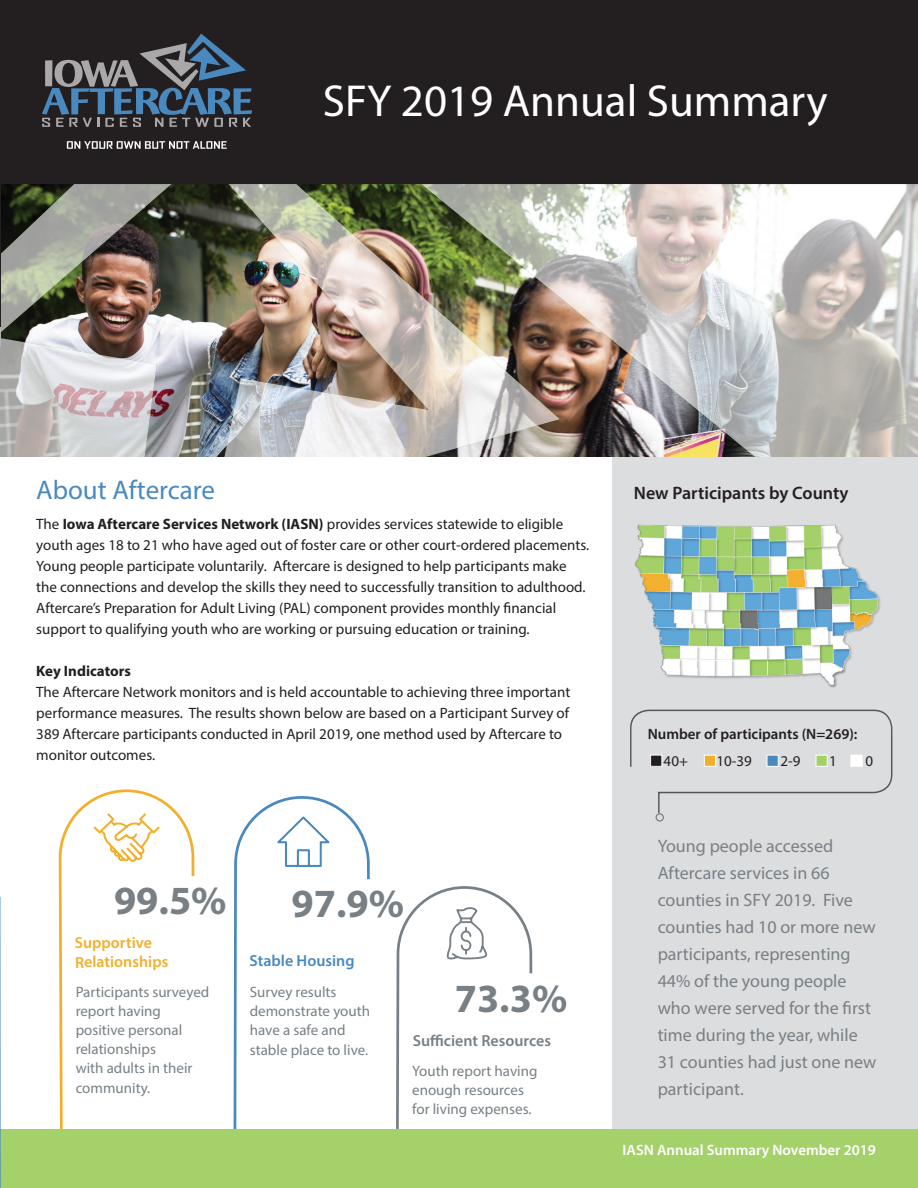
<style>
.page{position:relative;width:918px;height:1188px;background:#fff}
.page>*{position:absolute;margin:0;border:0;box-sizing:border-box;transform-origin:0 0}
.t1{font:45px "Myriad Pro";color:#fff}
.t2{font:700 40.2px "Myriad Pro";color:#788085}
.t3{font:27px "Myriad Pro";color:#4a89be}
.t4{font:18px/27px "Myriad Pro";color:#788085}
.t5{font:600 18px "Myriad Pro";color:#231f20}
.t6{font:600 16.05px/19.2px "Myriad Pro";color:#f2af2e}
.t7{font:600 16.05px "Myriad Pro";color:#788085}
.t8{font:600 16.05px "Myriad Pro";color:#4a89be}
.t9{font:15px/21px "Myriad Pro";color:#231f20}
.t10{font:15px/19.2px "Myriad Pro";color:#788085}
.t11{font:600 15px "Myriad Pro";color:#fff}
.t12{font:600 15px "Myriad Pro";color:#231f20}
.t13{font:700 15px "Myriad Pro";color:#231f20}
.s1{font-weight:700}
</style>
<div class="page">
<svg style="left:58px;top:789px;width:137px;height:340px"></svg>
<svg style="left:233px;top:796px;width:137px;height:333px"></svg>
<svg style="left:91px;top:811px;width:71px;height:53px"></svg>
<svg style="left:273px;top:815px;width:58px;height:53px"></svg>
<div style="left:0;top:1129px;width:918px;height:59px;background:#a5d16a"></div>
<img style="left:778px;top:184px;width:140px;height:273px">
<img style="left:0;top:184px;width:778px;height:273px">
<div style="left:1px;top:0;width:917px;height:184px;background:#231f20"></div>
<svg style="left:67px;top:141px;width:160px;height:8px"></svg>
<svg style="left:42px;top:34px;width:210px;height:93px;background:#3f4854"></svg>
<hr style="left:0;top:0;width:1px;height:329px;background:#231f20">
<svg style="left:0;top:327px;width:1px;height:19px"></svg>
<svg style="left:0;top:896px;width:1px;height:292px"></svg>
<div style="left:612px;top:457px;width:306px;height:672px;background:#dcdddf"></div>
<div style="left:632px;top:520px;width:251px;height:168px;background:#788085;opacity:.5"></div>
<div style="left:628px;top:708px;width:266px;height:107px;background:#231f20;opacity:.75"></div>
<div style="left:656px;top:813px;width:8px;height:9px;border:1px solid #788085;border-radius:50%"></div>
<svg style="left:396px;top:886px;width:137px;height:243px"></svg>
<h1 class="t1" style="left:323px;top:73px;width:506px">SFY 2019 Annual Summary</h1>
<h3 class="t3" style="left:36px;top:474px;width:180px">About Aftercare</h3>
<p class="t9" style="left:36px;top:514px;width:555px">The <span class="s1">Iowa Aftercare Services Network (IASN)</span> provides services statewide to eligible youth ages 18 to 21 who have aged out of foster care or other court-ordered placements.<br>Young people participate voluntarily. Aftercare is designed to help participants make the connections and develop the skills they need to successfully transition to adulthood.<br>Aftercare’s Preparation for Adult Living (PAL) component provides monthly financial support to qualifying youth who are working or pursuing education or training.</p>
<p class="t13" style="left:36px;top:662px;width:96px">Key Indicators</p>
<p class="t9" style="left:36px;top:682px;width:536px">The Aftercare Network monitors and is held accountable to achieving three important performance measures. The results shown below are based on a Participant Survey of 389 Aftercare participants conducted in April 2019, one method used by Aftercare to monitor outcomes.</p>
<h2 class="t2" style="left:114px;top:874px;width:114px">99.5%</h2>
<h2 class="t2" style="left:291px;top:877px;width:114px">97.9%</h2>
<p class="t6" style="left:74px;top:933px;width:95px;rotate:-1deg">Supportive<br>Relationships</p>
<p class="t10" style="left:76px;top:982px;width:135px">Participants surveyed report having positive personal relationships<br>with adults in their community.</p>
<p class="t10" style="left:250px;top:982px;width:122px">Survey results demonstrate youth have a safe and stable place to live.</p>
<p class="t8" style="left:250px;top:951px;width:106px">Stable Housing</p>
<h2 class="t2" style="left:455px;top:972px;width:114px">73.3%</h2>
<p class="t7" style="left:413px;top:1030px;width:140px">Sufficient Resources</p>
<p class="t10" style="left:412px;top:1061px;width:127px">Youth report having enough resources for living expenses.</p>
<p class="t5" style="left:634px;top:481px;width:216px">New Participants by County</p>
<p class="t12" style="left:648px;top:724px;width:211px">Number of participants (N=269):</p>
<p class="t9" style="left:664px;top:750px;width:26px">40+</p>
<p class="t9" style="left:717px;top:750px;width:37px">10-39</p>
<p class="t9" style="left:781px;top:750px;width:21px">2-9</p>
<p class="t9" style="left:829px;top:750px;width:9px">1</p>
<p class="t9" style="left:866px;top:750px;width:9px">0</p>
<p class="t4" style="left:658px;top:833px;width:220px">Young people accessed<br>Aftercare services in 66 counties in SFY 2019. Five counties had 10 or more new participants, representing<br>44% of the young people who were served for the first time during the year, while<br>31 counties had just one new participant.</p>
<p class="t11" style="left:623px;top:1140px;width:255px">IASN Annual Summary November 2019</p>
</div>
